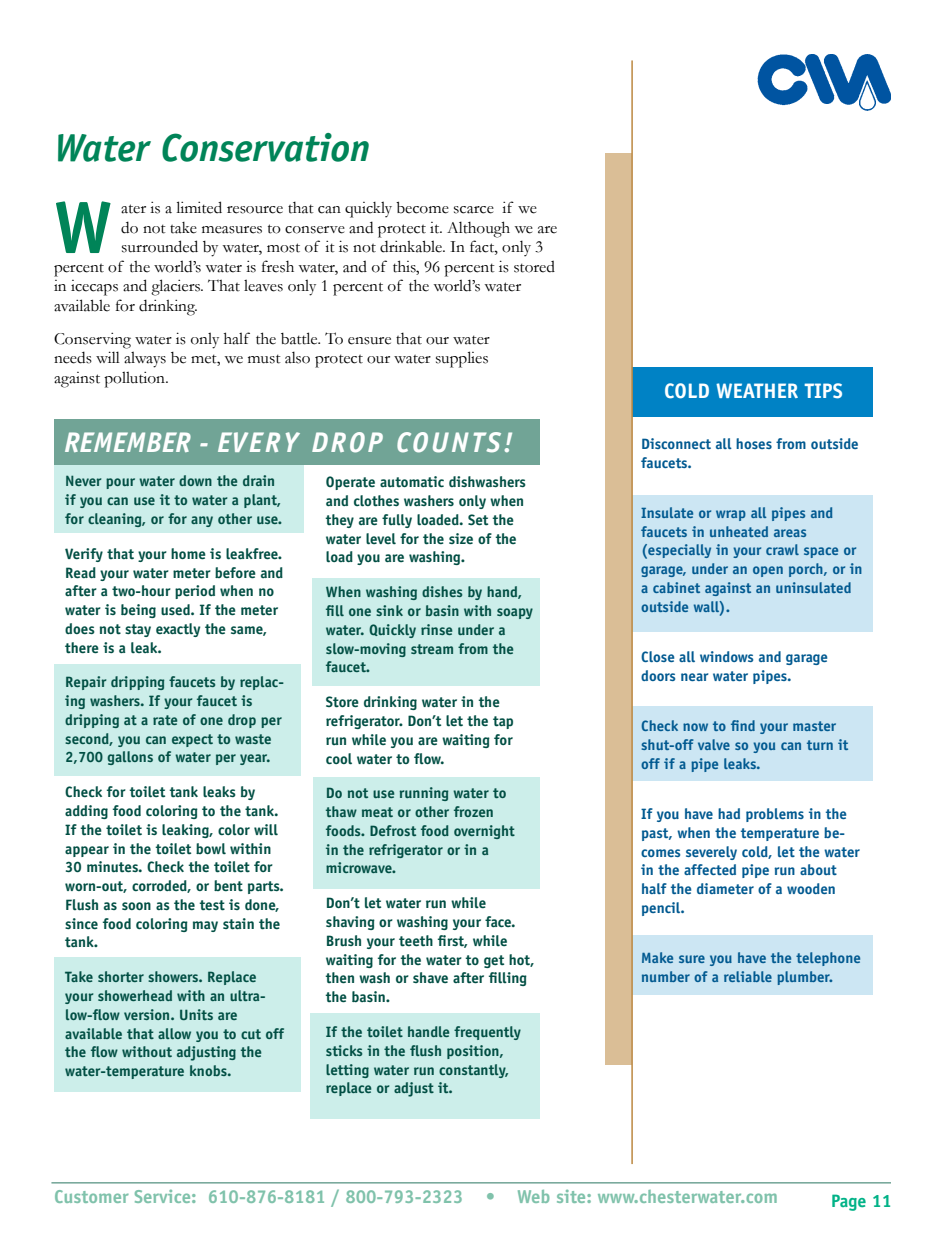
<style>
.page{position:relative;width:945px;height:1242px;background:#fff}
.page>*{position:absolute;margin:0;border:0;box-sizing:border-box;transform-origin:0 0}
.t1{font:700 73.5px "Officina Sans";color:#008458}
.t2{font:italic 700 39px "Officina Sans";color:#008458}
.t3{font:italic 700 28.5px "Officina Sans";color:#fff}
.t4{font:700 21px "Officina Sans";color:#fff}
.t5{font:700 18.75px "Officina Sans";color:#80c2ab}
.t6{font:700 18px "Officina Sans";color:#00b287}
.t7{font:17.25px/19.5px "Garamond";color:#000;text-align:justify}
.t8{font:700 15px/18.8px "Officina Sans";color:#004e43}
.t9{font:700 15px/18.8px "Officina Sans";color:#005990}
</style>
<div class="page">
<img style="left:758px;top:54px;width:133px;height:56px">
<div style="left:629px;top:935px;width:244px;height:59px;background:#cce6f3"></div>
<div style="left:633px;top:495px;width:240px;height:137px;background:#cce6f3"></div>
<div style="left:633px;top:368px;width:240px;height:49px;background:#0082c5"></div>
<div style="left:633px;top:706px;width:240px;height:75px;background:#cce6f3"></div>
<div style="left:310px;top:1013px;width:230px;height:105px;background:#cceeea"></div>
<div style="left:605px;top:153px;width:27px;height:911px;background:#dabe96"></div>
<div style="left:314px;top:778px;width:226px;height:111px;background:#cceeea"></div>
<div style="left:54px;top:664px;width:246px;height:112px;background:#cceeea"></div>
<div style="left:54px;top:957px;width:246px;height:135px;background:#cceeea"></div>
<div style="left:312px;top:578px;width:227px;height:108px;background:#cceeea"></div>
<div style="left:54px;top:464px;width:249px;height:69px;background:#cceeea"></div>
<div style="left:54px;top:420px;width:486px;height:45px;background:#71a496"></div>
<hr style="left:51px;top:1182px;width:840px;height:2px;background:#71a496">
<hr style="left:631px;top:60px;width:2px;height:1104px;background:#bc8841">
<h2 class="t2" style="left:54px;top:124px;width:318px">WATER CONSERVATION</h2>
<h1 class="t1" style="left:54px;top:182px;width:60px">W</h1>
<p class="t7" style="left:121px;top:198px;width:417px">ater is a limited resource that can quickly become scarce if we</p>
<p class="t7" style="left:121px;top:218px;width:438px">do not take measures to conserve and protect it. Although we are</p>
<p class="t7" style="left:121px;top:237px;width:424px">surrounded by water, most of it is not drinkable. In fact, only 3</p>
<p class="t7" style="left:54px;top:257px;width:503px">percent of the world’s water is fresh water, and of this, 96 percent is stored</p>
<p class="t7" style="left:54px;top:276px;width:469px">in icecaps and glaciers. That leaves only 1 percent of the world’s water</p>
<p class="t7" style="left:54px;top:296px;width:145px">available for drinking.</p>
<p class="t7" style="left:54px;top:329px;width:437px">Conserving water is only half the battle. To ensure that our water needs will always be met, we must also protect our water supplies against pollution.</p>
<h3 class="t3" style="left:64px;top:425px;width:33px">REMEMBER</h3>
<h3 class="t3" style="left:199px;top:425px;width:36px">- EVERY</h3>
<h3 class="t3" style="left:311px;top:425px;width:38px">DROP</h3>
<h3 class="t3" style="left:396px;top:425px;width:119px">COUNTS!</h3>
<p class="t8" style="left:65px;top:472px;width:218px">Never pour water down the drain if you can use it to water a plant, for cleaning, or for any other use.</p>
<p class="t8" style="left:65px;top:544px;width:220px">Verify that your home is leakfree.<br>Read your water meter before and after a two-hour period when no water is being used. If the meter does not stay exactly the same, there is a leak.</p>
<p class="t8" style="left:65px;top:673px;width:220px">Repair dripping faucets by replac&shy;ing washers. If your faucet is dripping at a rate of one drop per second, you can expect to waste<br>2,700 gallons of water per year.</p>
<p class="t8" style="left:65px;top:783px;width:220px">Check for toilet tank leaks by adding food coloring to the tank.<br>If the toilet is leaking, color will appear in the toilet bowl within<br>30 minutes. Check the toilet for worn-out, corroded, or bent parts.<br>Flush as soon as the test is done, since food coloring may stain the tank.</p>
<p class="t8" style="left:65px;top:968px;width:220px">Take shorter showers. Replace your showerhead with an ultra&shy;low-flow version. Units are available that allow you to cut off the flow without adjusting the water-temperature knobs.</p>
<p class="t8" style="left:326px;top:473px;width:202px">Operate automatic dishwashers and clothes washers only when they are fully loaded. Set the water level for the size of the load you are washing.</p>
<p class="t8" style="left:326px;top:583px;width:209px">When washing dishes by hand, fill one sink or basin with soapy water. Quickly rinse under a slow-moving stream from the faucet.</p>
<p class="t8" style="left:326px;top:693px;width:190px">Store drinking water in the refrigerator. Don’t let the tap run while you are waiting for cool water to flow.</p>
<p class="t8" style="left:326px;top:784px;width:190px">Do not use running water to thaw meat or other frozen foods. Defrost food overnight in the refrigerator or in a microwave.</p>
<p class="t8" style="left:326px;top:894px;width:210px">Don’t let water run while shaving or washing your face.<br>Brush your teeth first, while waiting for the water to get hot, then wash or shave after filling the basin.</p>
<p class="t8" style="left:326px;top:1022px;width:197px">If the toilet handle frequently sticks in the flush position, letting water run constantly, replace or adjust it.</p>
<h3 class="t4" style="left:664px;top:378px;width:180px">COLD WEATHER TIPS</h3>
<p class="t9" style="left:641px;top:434px;width:219px">Disconnect all hoses from outside faucets.</p>
<p class="t9" style="left:641px;top:503px;width:223px">Insulate or wrap all pipes and faucets in unheated areas (especially in your crawl space or garage, under an open porch, or in a cabinet against an uninsulated outside wall).</p>
<p class="t9" style="left:641px;top:647px;width:188px">Close all windows and garage doors near water pipes.</p>
<p class="t9" style="left:641px;top:717px;width:209px">Check now to find your master shut-off valve so you can turn it off if a pipe leaks.</p>
<p class="t9" style="left:641px;top:804px;width:220px">If you have had problems in the past, when the temperature be&shy;comes severely cold, let the water in the affected pipe run about half the diameter of a wooden pencil.</p>
<p class="t9" style="left:641px;top:949px;width:221px">Make sure you have the telephone number of a reliable plumber.</p>
<p class="t5" style="left:54px;top:1185px;width:726px">Customer Service: 610-876-8181 / 800-793-2323 • Web site: www.chesterwater.com</p>
<p class="t6" style="left:831px;top:1190px;width:62px">Page 11</p>
</div>
